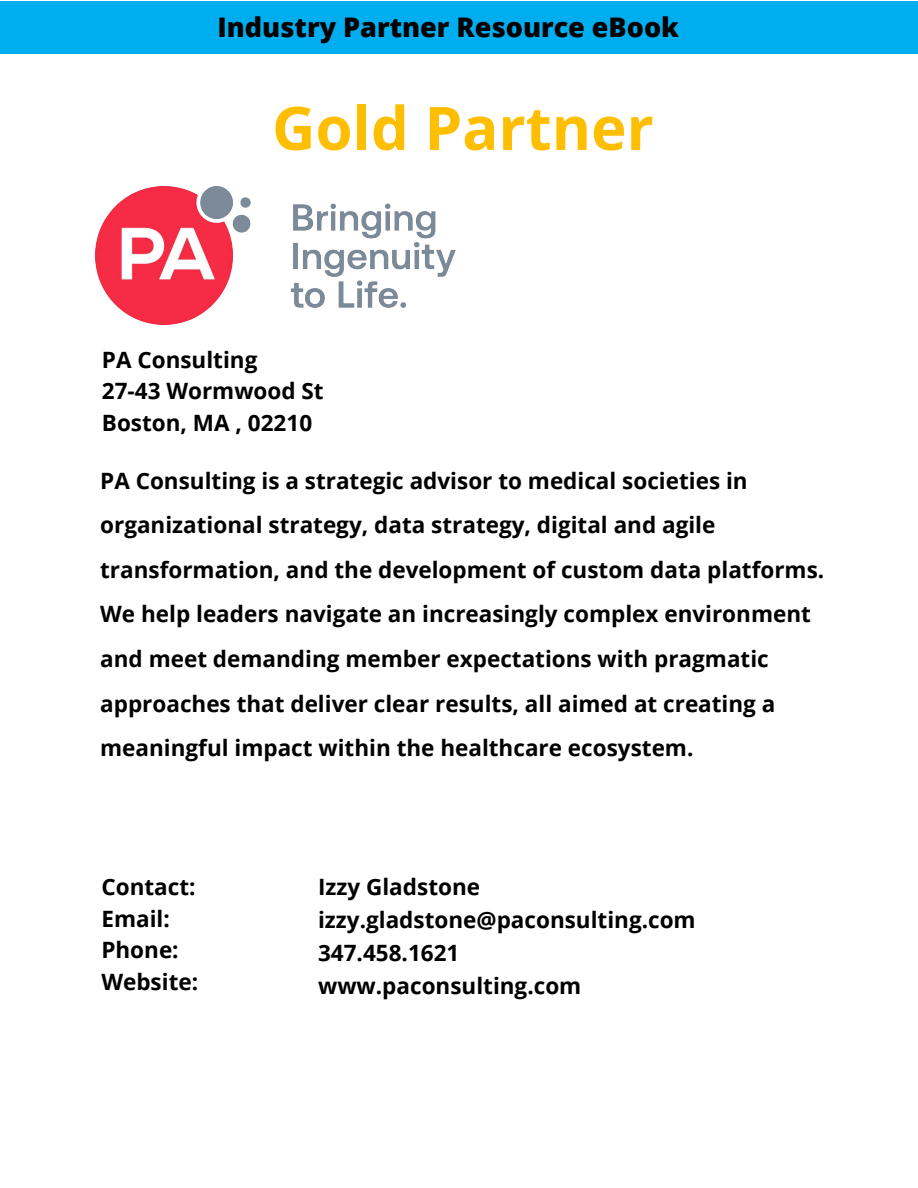
<style>
.page{position:relative;width:918px;height:1188px;background:#fff}
.page>*{position:absolute;margin:0;border:0;box-sizing:border-box;transform-origin:0 0}
.t1{font:700 60px "Open Sans";color:#ffbf00}
.t2{font:800 27px "Open Sans";color:#000}
.t3{font:700 22.5px/44.5px "Open Sans";color:#000}
</style>
<div class="page">
<div style="left:0;top:2px;width:918px;height:52px;background:#00aeef"></div>
<img style="left:95px;top:187px;width:360px;height:137px">
<p class="t2" style="left:217px;top:9px;width:463px">Industry Partner Resource eBook</p>
<h1 class="t1" style="left:272px;top:86px;width:383px">Gold Partner</h1>
<p class="t3" style="left:102px;top:343px;width:223px;line-height:31.5px">PA Consulting<br>27-43 Wormwood St<br>Boston, MA , 02210</p>
<p class="t3" style="left:100px;top:458px;width:726px">PA Consulting is a strategic advisor to medical societies in organizational strategy, data strategy, digital and agile transformation, and the development of custom data platforms.<br>We help leaders navigate an increasingly complex environment and meet demanding member expectations with pragmatic approaches that deliver clear results, all aimed at creating a meaningful impact within the healthcare ecosystem.</p>
<p class="t3" style="left:101px;top:871px;width:98px;line-height:31.5px">Contact:<br>Email:<br>Phone:<br>Website:</p>
<p class="t3" style="left:318px;top:869px;width:379px;line-height:33px">Izzy Gladstone izzy.gladstone@paconsulting.com<br>347.458.1621 www.paconsulting.com</p>
</div>
